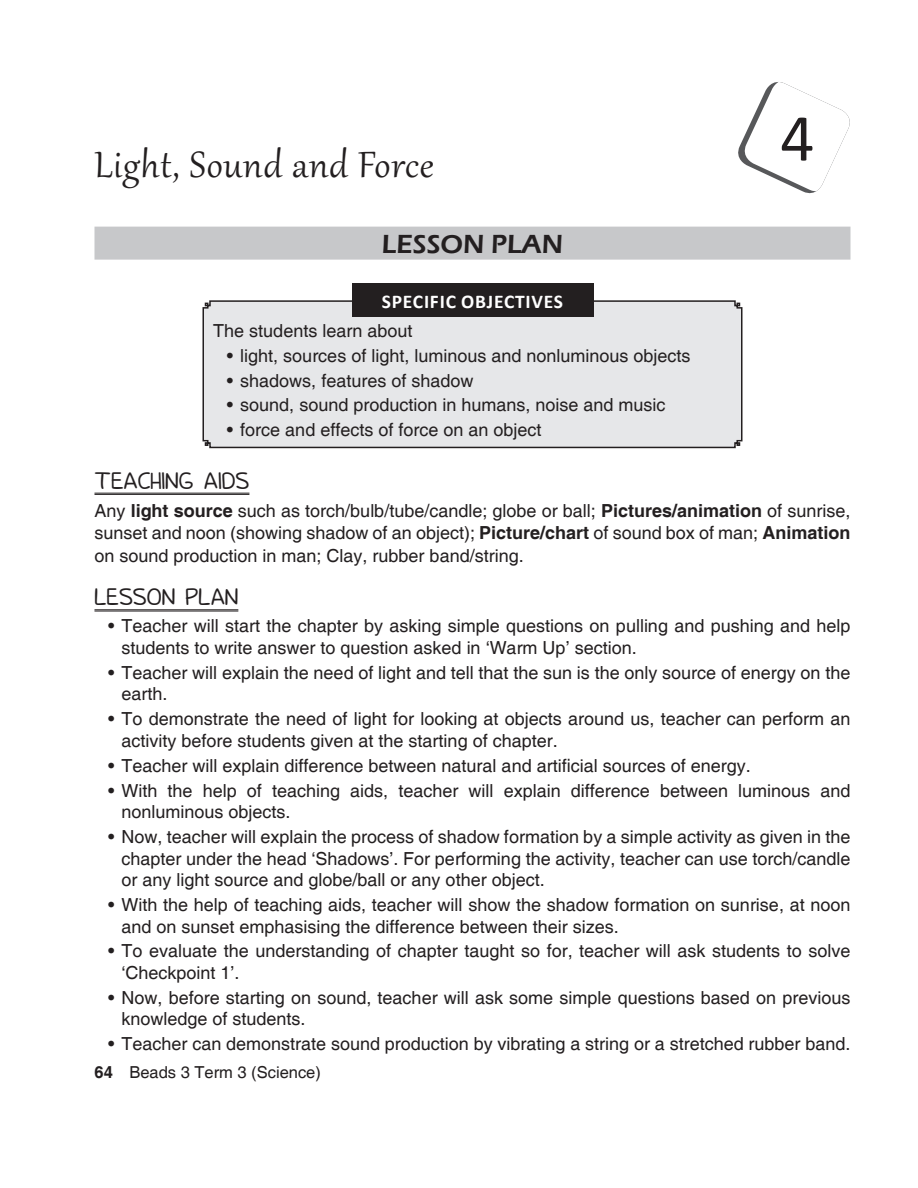
<style>
.page{position:relative;width:918px;height:1188px;background:#fff}
.page>*{position:absolute;margin:0;border:0;box-sizing:border-box;transform-origin:0 0}
.t1{font:67.5px "Calibri";color:#231f20}
.Head{font:45px "Gabriola";letter-spacing:.02em;color:#231f20}
.Lesson_plan{font:600 27px "Eras ITC";color:#231f20}
.Heading_2{font:21px "Donald";color:#231f20}
.t2{font:700 19.5px "Calibri";letter-spacing:.04em;color:#fff}
.Body_text{font:18px/21.6px "Helvetica";color:#231f20}
.t3{font:16.5px "Helvetica";color:#231f20}
.s1{font-weight:700}
</style>
<div class="page">
<svg style="left:738px;top:82px;width:112px;height:112px"></svg>
<div style="left:94px;top:227px;width:756px;height:33px;background:#c7c8ca"></div>
<hr style="left:94px;top:493px;width:155px;height:1px;background:#231f20">
<hr style="left:94px;top:494px;width:155px;height:1px;background:#231f20">
<hr style="left:94px;top:610px;width:144px;height:1px;background:#231f20">
<hr style="left:94px;top:611px;width:144px;height:1px;background:#231f20">
<div style="left:202px;top:300px;width:541px;height:149px;background:#e6e7e9"></div>
<div style="left:352px;top:283px;width:241px;height:34px;background:#231f20"></div>
<p class="Head" style="left:94px;top:135px;width:341px">Light, Sound and Force</p>
<p class="Lesson_plan" style="left:382px;top:229px;width:183px">LESSON PLAN</p>
<p class="t1" style="left:780px;top:96px;width:36px">4</p>
<p class="t2" style="left:382px;top:289px;width:183px">SPECIFIC OBJECTIVES</p>
<p class="Body_text" style="left:213px;top:320px;width:201px">The students learn about</p>
<p class="Body_text" style="left:227px;top:345px;width:465px">• light, sources of light, luminous and nonluminous objects</p>
<p class="Body_text" style="left:227px;top:370px;width:248px">• shadows, features of shadow</p>
<p class="Body_text" style="left:227px;top:395px;width:440px">• sound, sound production in humans, noise and music</p>
<p class="Body_text" style="left:227px;top:420px;width:316px">• force and effects of force on an object</p>
<p class="Heading_2" style="left:94px;top:472px;width:156px">TEACHING AIDS</p>
<p class="Body_text" style="left:94px;top:500px;width:758px;line-height:22.5px;text-align:justify">Any <span class="s1">light source</span> such as torch/bulb/tube/candle; globe or ball; <span class="s1">Pictures/animation</span> of sunrise, sunset and noon (showing shadow of an object); <span class="s1">Picture/chart</span> of sound box of man; <span class="s1">Animation </span>on sound production in man; Clay, rubber band/string.</p>
<p class="Heading_2" style="left:94px;top:588px;width:145px">LESSON PLAN</p>
<p class="Body_text" style="left:122px;top:616px;width:730px;text-indent:-14px">• Teacher will start the chapter by asking simple questions on pulling and pushing and help students to write answer to question asked in ‘Warm Up’ section.</p>
<p class="Body_text" style="left:122px;top:662px;width:730px;text-indent:-14px">• Teacher will explain the need of light and tell that the sun is the only source of energy on the earth.</p>
<p class="Body_text" style="left:122px;top:709px;width:731px;text-indent:-14px">• To demonstrate the need of light for looking at objects around us, teacher can perform an activity before students given at the starting of chapter.</p>
<p class="Body_text" style="left:108px;top:755px;width:644px">• Teacher will explain difference between natural and artificial sources of energy.</p>
<p class="Body_text" style="left:122px;top:780px;width:730px;text-indent:-14px">• With the help of teaching aids, teacher will explain difference between luminous and nonluminous objects.</p>
<p class="Body_text" style="left:122px;top:826px;width:730px;text-align:justify;text-indent:-14px">• Now, teacher will explain the process of shadow formation by a simple activity as given in the chapter under the head ‘Shadows’. For performing the activity, teacher can use torch/candle or any light source and globe/ball or any other object.</p>
<p class="Body_text" style="left:122px;top:895px;width:730px;text-indent:-14px">• With the help of teaching aids, teacher will show the shadow formation on sunrise, at noon and on sunset emphasising the difference between their sizes.</p>
<p class="Body_text" style="left:122px;top:941px;width:730px;text-indent:-14px">• To evaluate the understanding of chapter taught so for, teacher will ask students to solve ‘Checkpoint 1’.</p>
<p class="Body_text" style="left:122px;top:987px;width:730px;text-indent:-14px">• Now, before starting on sound, teacher will ask some simple questions based on previous knowledge of students.</p>
<p class="Body_text" style="left:108px;top:1034px;width:744px">• Teacher can demonstrate sound production by vibrating a string or a stretched rubber band.</p>
<p class="t3" style="left:94px;top:1063px;width:228px"><span class="s1">64</span> Beads 3 Term 3 (Science)</p>
</div>
